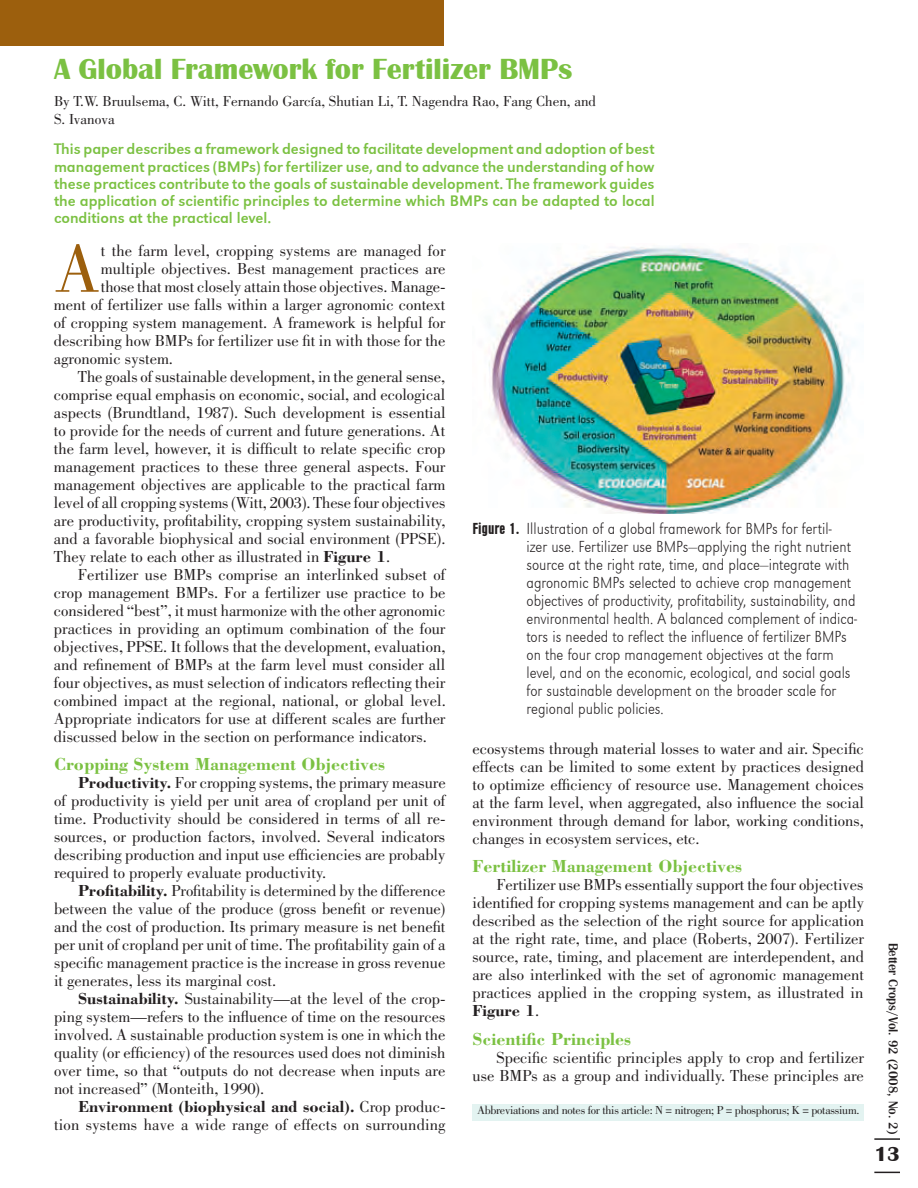
<style>
.page{position:relative;width:918px;height:1188px;background:#fff}
.page>*{position:absolute;margin:0;border:0;box-sizing:border-box;transform-origin:0 0}
.t1{font:70.35px "Bodoni";color:#9c5f0d}
.t2{font:700 30px "Britannic T";color:#7bc142}
.t3{font:700 21px "Britannic T";color:#231f20}
.t4{font:700 18px "Bodoni";color:#7bc142}
.t5{font:16.5px/18px "Bodoni";color:#231f20;text-align:justify}
.t6{font:16.5px/18px "URW Grotesk T Ext Lig Ext Nar";color:#231f20}
.t7{font:700 16.5px "Bodoni";color:#231f20}
.t8{font:15.75px/17.2px "URW Grotesk T";color:#7bc142;text-align:justify}
.t9{font:15px/18px "Bodoni";color:#231f20}
.t10{font:500 13.5px "Britannic T";color:#231f20}
.t11{font:12px "Bodoni";letter-spacing:-.02em;color:#231f20}
.s1{font-weight:700}
.s2{font-weight:400}
.s3{font-family:"URW Grotesk T Bol Con"}
</style>
<div class="page">
<hr style="left:874px;top:1138px;width:26px;height:2px;background:#231f20">
<svg style="left:874px;top:1172px;width:26px;height:1px"></svg>
<div style="left:0;top:0;width:444px;height:46px;background:#9c5f0d"></div>
<div style="left:472px;top:1104px;width:392px;height:17px;background:#e3f3f1"></div>
<img style="left:489px;top:246px;width:366px;height:268px">
<p class="t2" style="left:54px;top:52px;width:520px">A Global Framework for Fertilizer BMPs</p>
<p class="t9" style="left:54px;top:92px;width:544px">By T.W. Bruulsema, C. Witt, Fernando García, Shutian Li, T. Nagendra Rao, Fang Chen, and<br>S. Ivanova</p>
<p class="t8" style="left:54px;top:140px;width:602px">This paper describes a framework designed to facilitate development and adoption of best management practices (BMPs) for fertilizer use, and to advance the understanding of how these practices contribute to the goals of sustainable development. The framework guides the application of scientific principles to determine which BMPs can be adapted to local conditions at the practical level.</p>
<p class="t1" style="left:54px;top:229px;width:48px">A</p>
<p class="t5" style="left:101px;top:241px;width:346px">t the farm level, cropping systems are managed for</p>
<p class="t5" style="left:101px;top:259px;width:346px">multiple objectives. Best management practices are</p>
<p class="t5" style="left:101px;top:277px;width:346px">those that most closely attain those objectives. Manage-</p>
<p class="t5" style="left:54px;top:295px;width:393px">ment of fertilizer use falls within a larger agronomic context</p>
<p class="t5" style="left:54px;top:313px;width:393px">of cropping system management. A framework is helpful for</p>
<p class="t5" style="left:54px;top:331px;width:393px">describing how BMPs for fertilizer use fit in with those for the</p>
<p class="t5" style="left:54px;top:349px;width:121px">agronomic system.</p>
<p class="t5" style="left:78px;top:367px;width:369px">The goals of sustainable development, in the general sense,</p>
<p class="t5" style="left:54px;top:385px;width:393px">comprise equal emphasis on economic, social, and ecological</p>
<p class="t5" style="left:54px;top:403px;width:393px">aspects (Brundtland, 1987). Such development is essential</p>
<p class="t5" style="left:54px;top:421px;width:393px">to provide for the needs of current and future generations. At</p>
<p class="t5" style="left:54px;top:439px;width:393px">the farm level, however, it is difficult to relate specific crop</p>
<p class="t5" style="left:54px;top:457px;width:393px">management practices to these three general aspects. Four</p>
<p class="t5" style="left:54px;top:475px;width:393px">management objectives are applicable to the practical farm</p>
<p class="t5" style="left:54px;top:493px;width:393px">level of all cropping systems (Witt, 2003). These four objectives</p>
<p class="t5" style="left:54px;top:511px;width:393px">are productivity, profitability, cropping system sustainability,</p>
<p class="t5" style="left:54px;top:529px;width:393px">and a favorable biophysical and social environment (PPSE).</p>
<p class="t5" style="left:54px;top:547px;width:338px">They relate to each other as illustrated in <span class="s1">Figure 1</span>.</p>
<p class="t5" style="left:78px;top:565px;width:369px">Fertilizer use BMPs comprise an interlinked subset of</p>
<p class="t5" style="left:54px;top:583px;width:393px">crop management BMPs. For a fertilizer use practice to be</p>
<p class="t5" style="left:54px;top:601px;width:393px">considered “best”, it must harmonize with the other agronomic</p>
<p class="t5" style="left:54px;top:619px;width:393px">practices in providing an optimum combination of the four</p>
<p class="t5" style="left:54px;top:637px;width:393px">objectives, PPSE. It follows that the development, evaluation,</p>
<p class="t5" style="left:54px;top:655px;width:393px">and refinement of BMPs at the farm level must consider all</p>
<p class="t5" style="left:54px;top:673px;width:393px">four objectives, as must selection of indicators reflecting their</p>
<p class="t5" style="left:54px;top:691px;width:393px">combined impact at the regional, national, or global level.</p>
<p class="t5" style="left:54px;top:709px;width:393px">Appropriate indicators for use at different scales are further</p>
<p class="t5" style="left:54px;top:727px;width:374px">discussed below in the section on performance indicators.</p>
<p class="t4" style="left:54px;top:753px;width:333px">Cropping System Management Objectives</p>
<p class="t5" style="left:78px;top:774px;width:369px"><span class="s1">Productivity.</span> For cropping systems, the primary measure</p>
<p class="t5" style="left:54px;top:792px;width:393px">of productivity is yield per unit area of cropland per unit of</p>
<p class="t5" style="left:54px;top:810px;width:393px">time. Productivity should be considered in terms of all re-</p>
<p class="t5" style="left:54px;top:828px;width:393px">sources, or production factors, involved. Several indicators</p>
<p class="t5" style="left:54px;top:846px;width:393px">describing production and input use efficiencies are probably</p>
<p class="t5" style="left:54px;top:864px;width:274px">required to properly evaluate productivity.</p>
<p class="t5" style="left:78px;top:882px;width:369px"><span class="s1">Profitability.</span> Profitability is determined by the difference</p>
<p class="t5" style="left:54px;top:900px;width:393px">between the value of the produce (gross benefit or revenue)</p>
<p class="t5" style="left:54px;top:918px;width:393px">and the cost of production. Its primary measure is net benefit</p>
<p class="t5" style="left:54px;top:936px;width:393px">per unit of cropland per unit of time. The profitability gain of a</p>
<p class="t5" style="left:54px;top:954px;width:393px">specific management practice is the increase in gross revenue</p>
<p class="t5" style="left:54px;top:972px;width:224px">it generates, less its marginal cost.</p>
<p class="t5" style="left:78px;top:990px;width:369px"><span class="s1">Sustainability.</span> Sustainability—at the level of the crop-</p>
<p class="t5" style="left:54px;top:1008px;width:393px">ping system—refers to the influence of time on the resources</p>
<p class="t5" style="left:54px;top:1026px;width:393px">involved. A sustainable production system is one in which the</p>
<p class="t5" style="left:54px;top:1044px;width:393px">quality (or efficiency) of the resources used does not diminish</p>
<p class="t5" style="left:54px;top:1062px;width:393px">over time, so that “outputs do not decrease when inputs are</p>
<p class="t5" style="left:54px;top:1080px;width:212px">not increased” (Monteith, 1990).</p>
<p class="t7" style="left:78px;top:1097px;width:369px">Environment (biophysical and social). <span class="s2">Crop produc-</span></p>
<p class="t5" style="left:54px;top:1116px;width:393px">tion systems have a wide range of effects on surrounding</p>
<p class="t6" style="left:526px;top:519px;width:332px;text-indent:-54px"><span class="s3">Figure 1.</span> Illustration of a global framework for BMPs for fertil-<br>izer use. Fertilizer use BMPs—applying the right nutrient source at the right rate, time, and place—integrate with agronomic BMPs selected to achieve crop management objectives of productivity, profitability, sustainability, and environmental health. A balanced complement of indica&shy;tors is needed to reflect the influence of fertilizer BMPs on the four crop management objectives at the farm level, and on the economic, ecological, and social goals for sustainable development on the broader scale for regional public policies.</p>
<p class="t5" style="left:473px;top:739px;width:393px">ecosystems through material losses to water and air. Specific effects can be limited to some extent by practices designed to optimize efficiency of resource use. Management choices at the farm level, when aggregated, also influence the social environment through demand for labor, working conditions, changes in ecosystem services, etc.</p>
<p class="t4" style="left:472px;top:855px;width:271px">Fertilizer Management Objectives</p>
<p class="t5" style="left:472px;top:876px;width:393px;text-indent:24px">Fertilizer use BMPs essentially support the four objectives identified for cropping systems management and can be aptly described as the selection of the right source for application at the right rate, time, and place (Roberts, 2007). Fertilizer source, rate, timing, and placement are interdependent, and are also interlinked with the set of agronomic management practices applied in the cropping system, as illustrated in <span class="s1">Figure 1</span>.</p>
<p class="t4" style="left:472px;top:1028px;width:160px">Scientific Principles</p>
<p class="t5" style="left:472px;top:1048px;width:393px;text-align:right">Specific scientific principles apply to crop and fertilizer use BMPs as a group and individually. These principles are</p>
<p class="t11" style="left:477px;top:1103px;width:384px">Abbreviations and notes for this article: N = nitrogen; P = phosphorus; K = potassium.</p>
<p class="t10" style="left:901px;top:943px;width:193px;rotate:90deg">Better Crops/Vol. 92 (2008, No. 2)</p>
<p class="t3" style="left:874px;top:1142px;width:27px">13</p>
</div>
